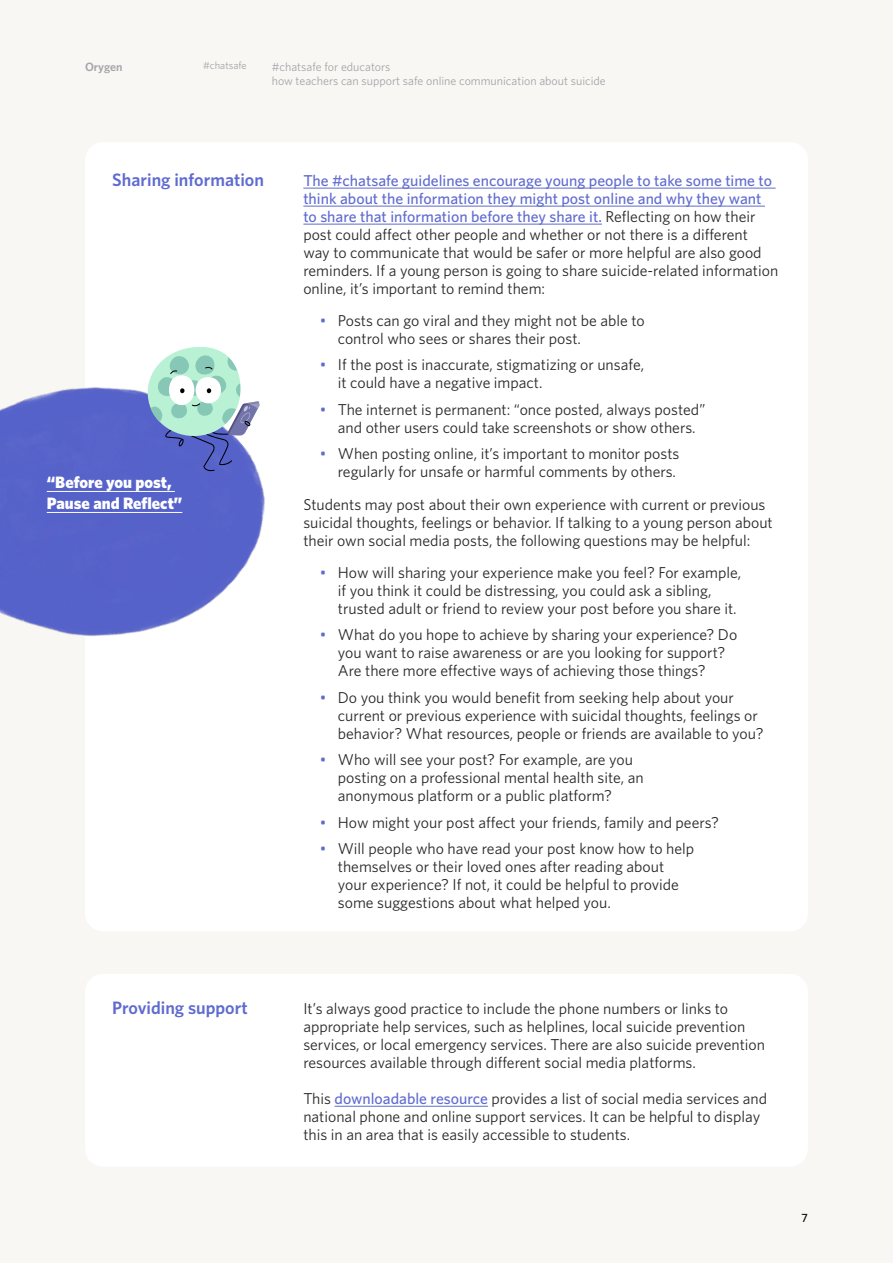
<style>
.page{position:relative;width:893px;height:1263px;background:#f9f7f4}
.page>*{position:absolute;margin:0;border:0;box-sizing:border-box;transform-origin:0 0}
.t1{font:600 18px "Whitney HTF";color:#5f6bcf}
.t2{font:900 16.5px/21px "Whitney";color:#fff}
.t3{font:15.75px/18px "Whitney HTF";color:#292829}
.t4{font:12px/14.4px "Whitney HTF";color:#a3a5a8}
.t5{font:600 12px "Whitney HTF";color:#a3a5a8}
.t6{font:500 12px "Whitney HTF";color:#000}
.t7{font:10.5px "Whitney HTF";color:#a3a5a8}
.s1{font-weight:500;color:#5f6bcf}
.s2{color:#5f6bcf}
</style>
<div class="page">
<div style="left:85px;top:142px;width:723px;height:789px;background:#fff;border-radius:18px"></div>
<div style="left:85px;top:974px;width:723px;height:192px;background:#fff;border-radius:18px"></div>
<hr style="left:303px;top:188px;width:473px;height:1px;background:#5f6bcf">
<hr style="left:303px;top:206px;width:462px;height:1px;background:#5f6bcf">
<hr style="left:303px;top:224px;width:299px;height:1px;background:#5f6bcf">
<hr style="left:335px;top:1106px;width:153px;height:1px;background:#5f6bcf">
<img style="left:0;top:387px;width:265px;height:250px">
<hr style="left:47px;top:491px;width:128px;height:1px;background:#fff">
<hr style="left:47px;top:512px;width:135px;height:1px;background:#fff">
<svg style="left:147px;top:347px;width:113px;height:124px"></svg>
<p class="t5" style="left:85px;top:59px;width:39px">Orygen</p>
<p class="t7" style="left:203px;top:59px;width:45px">#chatsafe</p>
<p class="t4" style="left:272px;top:59px;width:336px">#chatsafe for educators<br>how teachers can support safe online communication about suicide</p>
<p class="t1" style="left:112px;top:169px;width:153px">Sharing information</p>
<p class="t3" style="left:303px;top:171px;width:476px"><span class="s1">The #chatsafe guidelines encourage young people to take some time to think about the information they might post online and why they want to share that information before they share it.</span> Reflecting on how their post could affect other people and whether or not there is a different way to communicate that would be safer or more helpful are also good reminders. If a young person is going to share suicide-related information online, it’s important to remind them:</p>
<p class="t3" style="left:338px;top:311px;width:308px;text-indent:-18px"><span class="s2">•</span> Posts can go viral and they might not be able to control who sees or shares their post.</p>
<p class="t3" style="left:338px;top:355px;width:308px;text-indent:-18px"><span class="s2">•</span> If the post is inaccurate, stigmatizing or unsafe, it could have a negative impact.</p>
<p class="t3" style="left:320px;top:400px;width:387px;text-align:center"><span class="s2">•</span> The internet is permanent: “once posted, always posted” and other users could take screenshots or show others.</p>
<p class="t3" style="left:320px;top:444px;width:361px;text-align:right"><span class="s2">•</span> When posting online, it’s important to monitor posts regularly for unsafe or harmful comments by others.</p>
<p class="t3" style="left:303px;top:495px;width:471px">Students may post about their own experience with current or previous suicidal thoughts, feelings or behavior. If talking to a young person about their own social media posts, the following questions may be helpful:</p>
<p class="t3" style="left:338px;top:563px;width:405px;text-indent:-18px"><span class="s2">•</span> How will sharing your experience make you feel? For example, if you think it could be distressing, you could ask a sibling, trusted adult or friend to review your post before you share it.</p>
<p class="t3" style="left:338px;top:625px;width:401px;text-indent:-18px"><span class="s2">•</span> What do you hope to achieve by sharing your experience? Do you want to raise awareness or are you looking for support?<br>Are there more effective ways of achieving those things?</p>
<p class="t3" style="left:338px;top:688px;width:427px;text-indent:-18px"><span class="s2">•</span> Do you think you would benefit from seeking help about your current or previous experience with suicidal thoughts, feelings or behavior? What resources, people or friends are available to you?</p>
<p class="t3" style="left:338px;top:750px;width:307px;text-indent:-18px"><span class="s2">•</span> Who will see your post? For example, are you posting on a professional mental health site, an anonymous platform or a public platform?</p>
<p class="t3" style="left:320px;top:813px;width:400px"><span class="s2">•</span> How might your post affect your friends, family and peers?</p>
<p class="t3" style="left:338px;top:839px;width:358px;text-indent:-18px"><span class="s2">•</span> Will people who have read your post know how to help themselves or their loved ones after reading about your experience? If not, it could be helpful to provide some suggestions about what helped you.</p>
<p class="t2" style="left:47px;top:472px;width:137px">“Before you post,<br>Pause and Reflect”</p>
<p class="t1" style="left:112px;top:997px;width:137px">Providing support</p>
<p class="t3" style="left:303px;top:999px;width:463px">It’s always good practice to include the phone numbers or links to appropriate help services, such as helplines, local suicide prevention services, or local emergency services. There are also suicide prevention resources available through different social media platforms.</p>
<p class="t3" style="left:303px;top:1089px;width:465px">This <span class="s1">downloadable resource</span> provides a list of social media services and national phone and online support services. It can be helpful to display this in an area that is easily accessible to students.</p>
<p class="t6" style="left:802px;top:1211px;width:8px">7</p>
</div>
